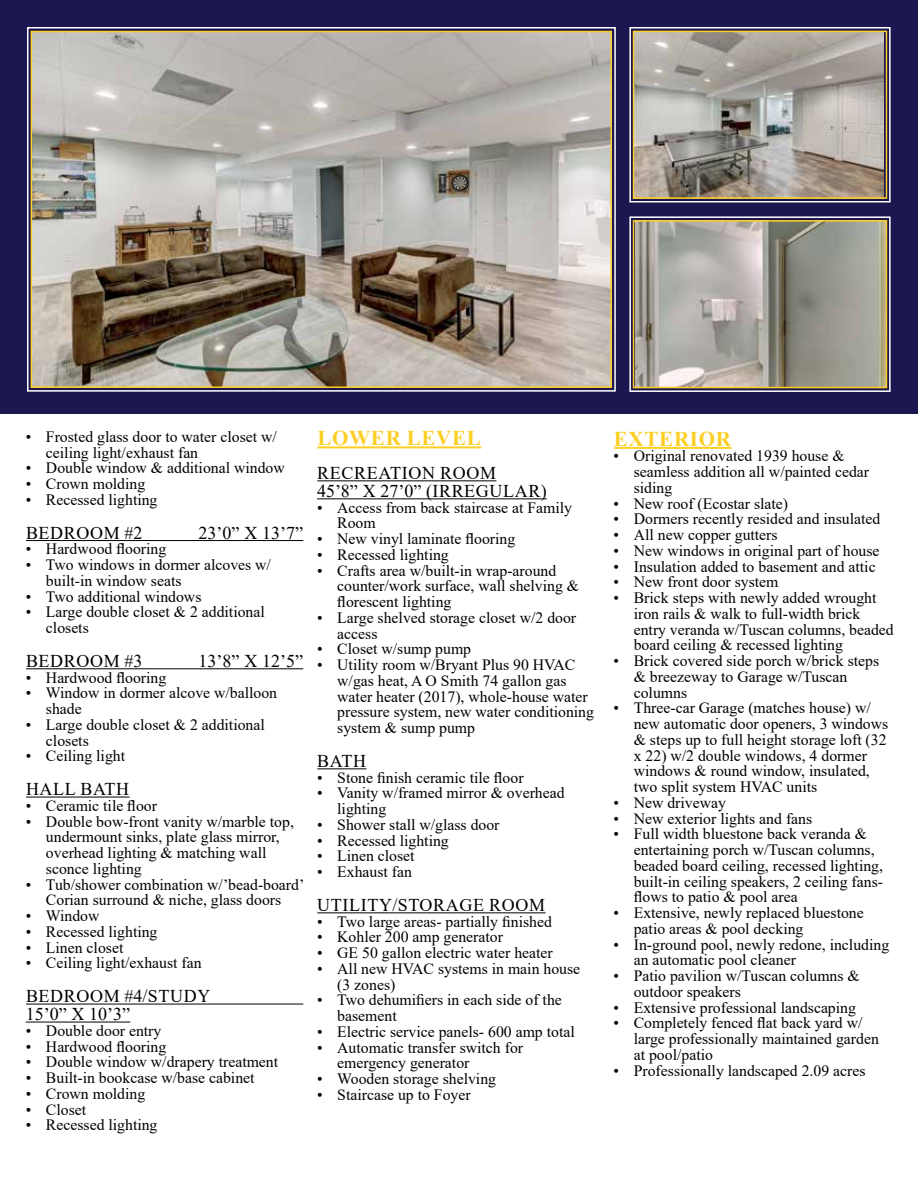
<style>
.page{position:relative;width:918px;height:1188px;background:#fff}
.page>*{position:absolute;margin:0;border:0;box-sizing:border-box;transform-origin:0 0}
.t1{font:700 21px "Times New Roman";letter-spacing:.035em;color:#fdce24}
.t2{font:18px/18px "Times New Roman";letter-spacing:.035em;color:#000}
.t3{font:15.75px/15.8px "Times New Roman";color:#000}
</style>
<div class="page">
<div style="left:0;top:0;width:918px;height:414px;background:#1d1751"></div>
<div style="left:27px;top:27px;width:589px;height:365px;border:2px solid #fff"></div>
<div style="left:629px;top:216px;width:262px;height:176px;border:2px solid #fff"></div>
<div style="left:629px;top:27px;width:262px;height:175px;border:2px solid #fff"></div>
<img style="left:636px;top:34px;width:248px;height:162px">
<div style="left:633px;top:31px;width:254px;height:168px;border:2px solid #fdce24"></div>
<img style="left:636px;top:223px;width:248px;height:162px">
<div style="left:633px;top:220px;width:254px;height:168px;border:2px solid #fdce24"></div>
<img style="left:34px;top:34px;width:575px;height:351px">
<div style="left:31px;top:31px;width:581px;height:357px;border:2px solid #fdce24"></div>
<hr style="left:26px;top:540px;width:277px;height:1px;background:#000">
<hr style="left:26px;top:668px;width:277px;height:1px;background:#000">
<hr style="left:26px;top:797px;width:104px;height:1px;background:#000">
<hr style="left:26px;top:1004px;width:277px;height:1px;background:#000">
<hr style="left:26px;top:1022px;width:104px;height:1px;background:#000">
<hr style="left:317px;top:446px;width:164px;height:2px;background:#fdce24">
<hr style="left:317px;top:480px;width:179px;height:1px;background:#000">
<hr style="left:317px;top:498px;width:230px;height:1px;background:#000">
<hr style="left:317px;top:768px;width:50px;height:1px;background:#000">
<hr style="left:317px;top:912px;width:229px;height:1px;background:#000">
<hr style="left:614px;top:447px;width:117px;height:2px;background:#fdce24">
<p class="t3" style="left:46px;top:428px;width:232px;text-indent:-20px">• Frosted glass door to water closet w/ ceiling light/exhaust fan</p>
<p class="t3" style="left:26px;top:460px;width:261px">• Double window &amp; additional window</p>
<p class="t3" style="left:26px;top:475px;width:121px">• Crown molding</p>
<p class="t3" style="left:26px;top:491px;width:133px">• Recessed lighting</p>
<p class="t2" style="left:26px;top:523px;width:118px">BEDROOM #2</p>
<p class="t2" style="left:199px;top:523px;width:106px">23’0” X 13’7”</p>
<p class="t3" style="left:26px;top:541px;width:142px">• Hardwood flooring</p>
<p class="t3" style="left:46px;top:556px;width:227px;text-indent:-20px">• Two windows in dormer alcoves w/ built-in window seats</p>
<p class="t3" style="left:26px;top:588px;width:177px">• Two additional windows</p>
<p class="t3" style="left:46px;top:604px;width:220px;text-indent:-20px">• Large double closet &amp; 2 additional closets</p>
<p class="t2" style="left:26px;top:651px;width:118px">BEDROOM #3</p>
<p class="t2" style="left:199px;top:651px;width:106px">13’8” X 12’5”</p>
<p class="t3" style="left:26px;top:669px;width:142px">• Hardwood flooring</p>
<p class="t3" style="left:46px;top:685px;width:233px;text-indent:-20px">• Window in dormer alcove w/balloon shade</p>
<p class="t3" style="left:46px;top:716px;width:220px;text-indent:-20px">• Large double closet &amp; 2 additional closets</p>
<p class="t3" style="left:26px;top:748px;width:101px">• Ceiling light</p>
<p class="t2" style="left:26px;top:779px;width:105px">HALL BATH</p>
<p class="t3" style="left:26px;top:797px;width:133px">• Ceramic tile floor</p>
<p class="t3" style="left:46px;top:813px;width:250px;text-indent:-20px">• Double bow-front vanity w/marble top, undermount sinks, plate glass mirror, overhead lighting &amp; matching wall sconce lighting</p>
<p class="t3" style="left:26px;top:876px;width:280px;text-align:center">• Tub/shower combination w/’bead-board’<br>Corian surround &amp; niche, glass doors</p>
<p class="t3" style="left:26px;top:907px;width:75px">• Window</p>
<p class="t3" style="left:26px;top:923px;width:133px">• Recessed lighting</p>
<p class="t3" style="left:26px;top:939px;width:99px">• Linen closet</p>
<p class="t3" style="left:26px;top:955px;width:178px">• Ceiling light/exhaust fan</p>
<p class="t2" style="left:26px;top:986px;width:186px">BEDROOM #4/STUDY<br>15’0” X 10’3”</p>
<p class="t3" style="left:26px;top:1022px;width:137px">• Double door entry</p>
<p class="t3" style="left:26px;top:1038px;width:142px">• Hardwood flooring</p>
<p class="t3" style="left:26px;top:1054px;width:254px">• Double window w/drapery treatment</p>
<p class="t3" style="left:26px;top:1069px;width:230px">• Built-in bookcase w/base cabinet</p>
<p class="t3" style="left:26px;top:1085px;width:121px">• Crown molding</p>
<p class="t3" style="left:26px;top:1101px;width:62px">• Closet</p>
<p class="t3" style="left:26px;top:1117px;width:133px">• Recessed lighting</p>
<h1 class="t1" style="left:317px;top:423px;width:165px">LOWER LEVEL</h1>
<p class="t2" style="left:317px;top:463px;width:231px">RECREATION ROOM<br>45’8” X 27’0” (IRREGULAR)</p>
<p class="t3" style="left:337px;top:499px;width:236px;text-indent:-20px">• Access from back staircase at Family<br>Room</p>
<p class="t3" style="left:317px;top:530px;width:200px">• New vinyl laminate flooring</p>
<p class="t3" style="left:317px;top:546px;width:133px">• Recessed lighting</p>
<p class="t3" style="left:337px;top:562px;width:243px;text-indent:-20px">• Crafts area w/built-in wrap-around counter/work surface, wall shelving &amp; florescent lighting</p>
<p class="t3" style="left:337px;top:609px;width:240px;text-indent:-20px">• Large shelved storage closet w/2 door access</p>
<p class="t3" style="left:317px;top:641px;width:156px">• Closet w/sump pump</p>
<p class="t3" style="left:337px;top:656px;width:258px;text-indent:-20px">• Utility room w/Bryant Plus 90 HVAC w/gas heat, A O Smith 74 gallon gas water heater (2017), whole-house water pressure system, new water conditioning system &amp; sump pump</p>
<p class="t2" style="left:317px;top:751px;width:50px">BATH</p>
<p class="t3" style="left:317px;top:769px;width:208px">• Stone finish ceramic tile floor</p>
<p class="t3" style="left:337px;top:785px;width:229px;text-indent:-20px">• Vanity w/framed mirror &amp; overhead lighting</p>
<p class="t3" style="left:317px;top:816px;width:184px">• Shower stall w/glass door</p>
<p class="t3" style="left:317px;top:832px;width:133px">• Recessed lighting</p>
<p class="t3" style="left:317px;top:848px;width:99px">• Linen closet</p>
<p class="t3" style="left:317px;top:863px;width:97px">• Exhaust fan</p>
<p class="t2" style="left:317px;top:895px;width:229px">UTILITY/STORAGE ROOM</p>
<p class="t3" style="left:317px;top:913px;width:236px">• Two large areas- partially finished</p>
<p class="t3" style="left:317px;top:929px;width:188px">• Kohler 200 amp generator</p>
<p class="t3" style="left:317px;top:944px;width:237px">• GE 50 gallon electric water heater</p>
<p class="t3" style="left:337px;top:960px;width:244px;text-indent:-20px">• All new HVAC systems in main house (3 zones)</p>
<p class="t3" style="left:337px;top:992px;width:226px;text-indent:-20px">• Two dehumifiers in each side of the basement</p>
<p class="t3" style="left:317px;top:1023px;width:259px">• Electric service panels- 600 amp total</p>
<p class="t3" style="left:337px;top:1039px;width:187px;text-indent:-20px">• Automatic transfer switch for emergency generator</p>
<p class="t3" style="left:317px;top:1070px;width:181px">• Wooden storage shelving</p>
<p class="t3" style="left:317px;top:1086px;width:155px">• Staircase up to Foyer</p>
<h1 class="t1" style="left:614px;top:423px;width:119px">EXTERIOR</h1>
<p class="t3" style="left:634px;top:448px;width:237px;text-indent:-20px">• Original renovated 1939 house &amp; seamless addition all w/painted cedar siding</p>
<p class="t3" style="left:614px;top:495px;width:176px">• New roof (Ecostar slate)</p>
<p class="t3" style="left:614px;top:511px;width:268px">• Dormers recently resided and insulated</p>
<p class="t3" style="left:614px;top:526px;width:166px">• All new copper gutters</p>
<p class="t3" style="left:614px;top:542px;width:268px">• New windows in original part of house</p>
<p class="t3" style="left:614px;top:558px;width:264px">• Insulation added to basement and attic</p>
<p class="t3" style="left:614px;top:574px;width:167px">• New front door system</p>
<p class="t3" style="left:634px;top:589px;width:262px;text-indent:-20px">• Brick steps with newly added wrought iron rails &amp; walk to full-width brick entry veranda w/Tuscan columns, beaded board ceiling &amp; recessed lighting</p>
<p class="t3" style="left:634px;top:652px;width:247px;text-indent:-20px">• Brick covered side porch w/brick steps &amp; breezeway to Garage w/Tuscan columns</p>
<p class="t3" style="left:634px;top:700px;width:256px;text-indent:-20px">• Three-car Garage (matches house) w/ new automatic door openers, 3 windows &amp; steps up to full height storage loft (32 x 22) w/2 double windows, 4 dormer windows &amp; round window, insulated, two split system HVAC units</p>
<p class="t3" style="left:614px;top:794px;width:114px">• New driveway</p>
<p class="t3" style="left:614px;top:810px;width:200px">• New exterior lights and fans</p>
<p class="t3" style="left:634px;top:826px;width:251px;text-indent:-20px">• Full width bluestone back veranda &amp; entertaining porch w/Tuscan columns, beaded board ceiling, recessed lighting, built-in ceiling speakers, 2 ceiling fans&shy;flows to patio &amp; pool area</p>
<p class="t3" style="left:634px;top:904px;width:232px;text-indent:-20px">• Extensive, newly replaced bluestone patio areas &amp; pool decking</p>
<p class="t3" style="left:634px;top:936px;width:257px;text-indent:-20px">• In-ground pool, newly redone, including an automatic pool cleaner</p>
<p class="t3" style="left:634px;top:967px;width:228px;text-indent:-20px">• Patio pavilion w/Tuscan columns &amp; outdoor speakers</p>
<p class="t3" style="left:614px;top:999px;width:244px">• Extensive professional landscaping</p>
<p class="t3" style="left:634px;top:1015px;width:247px;text-indent:-20px">• Completely fenced flat back yard w/ large professionally maintained garden at pool/patio</p>
<p class="t3" style="left:614px;top:1062px;width:254px">• Professionally landscaped 2.09 acres</p>
</div>
